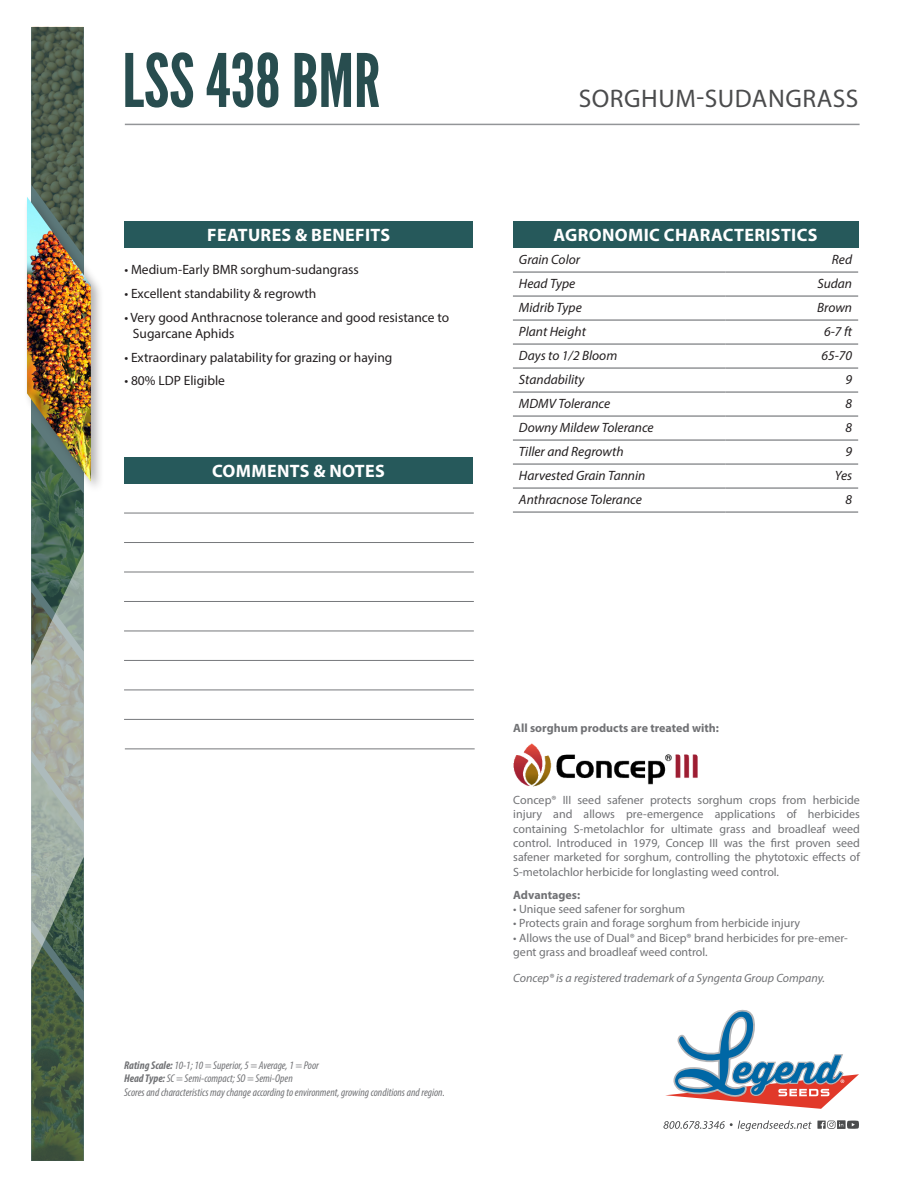
<style>
.page{position:relative;width:918px;height:1188px;background:#fff}
.page>*{position:absolute;margin:0;border:0;box-sizing:border-box;transform-origin:0 0}
.t1{font:73.5px "League Gothic";color:#284d4f}
.t2{font:25.5px "Myriad Pro";letter-spacing:.02em;color:#4b4c4d}
.t3{font:700 18px "Myriad Pro";letter-spacing:.02em;color:#fff}
.Bullet_Points{font:13.5px/16.2px "Myriad Pro";color:#231f20}
.t4{font:italic 13.5px "Myriad Pro";color:#231f20}
.t5{font:12px/14.4px "Myriad Pro";color:#717275;text-align:justify}
.t6{font:italic 12px "Myriad Pro";color:#717275}
.t7{font:700 12px "Myriad Pro";color:#717275}
.t8{font:italic condensed 11.25px "Myriad Pro";color:#717275}
.s1{font-weight:700}
</style>
<div class="page">
<hr style="left:125px;top:124px;width:735px;height:1px;background:#939598">
<svg style="left:665px;top:1010px;width:194px;height:99px"></svg>
<svg style="left:663px;top:1121px;width:196px;height:10px"></svg>
<svg style="left:31px;top:27px;width:53px;height:1134px;background:#485c47"></svg>
<svg style="left:31px;top:537px;width:53px;height:442px;background:#87978b"></svg>
<div style="left:23px;top:195px;width:81px;height:298px;background:#231f20;opacity:.35"></div>
<img style="left:27px;top:197px;width:64px;height:285px">
<div style="left:124px;top:221px;width:349px;height:27px;background:#26595b"></div>
<div style="left:513px;top:221px;width:345px;height:27px;background:#26595b"></div>
<hr style="left:513px;top:271px;width:212px;height:2px;background:#939598">
<hr style="left:725px;top:271px;width:133px;height:2px;background:#939598">
<hr style="left:513px;top:295px;width:212px;height:2px;background:#939598">
<hr style="left:725px;top:295px;width:133px;height:2px;background:#939598">
<hr style="left:513px;top:319px;width:212px;height:2px;background:#939598">
<hr style="left:725px;top:319px;width:133px;height:2px;background:#939598">
<hr style="left:513px;top:343px;width:212px;height:2px;background:#939598">
<hr style="left:725px;top:343px;width:133px;height:2px;background:#939598">
<hr style="left:513px;top:367px;width:212px;height:2px;background:#939598">
<hr style="left:725px;top:367px;width:133px;height:2px;background:#939598">
<hr style="left:513px;top:391px;width:212px;height:2px;background:#939598">
<hr style="left:725px;top:391px;width:133px;height:2px;background:#939598">
<hr style="left:513px;top:415px;width:212px;height:2px;background:#939598">
<hr style="left:725px;top:415px;width:133px;height:2px;background:#939598">
<hr style="left:513px;top:439px;width:212px;height:2px;background:#939598">
<hr style="left:725px;top:439px;width:133px;height:2px;background:#939598">
<hr style="left:513px;top:463px;width:212px;height:2px;background:#939598">
<hr style="left:725px;top:463px;width:133px;height:2px;background:#939598">
<hr style="left:513px;top:487px;width:212px;height:2px;background:#939598">
<hr style="left:725px;top:487px;width:133px;height:2px;background:#939598">
<hr style="left:513px;top:511px;width:212px;height:2px;background:#939598">
<hr style="left:725px;top:511px;width:133px;height:2px;background:#939598">
<div style="left:124px;top:457px;width:349px;height:27px;background:#26595b"></div>
<hr style="left:124px;top:513px;width:350px;height:1px;background:#76787b">
<hr style="left:124px;top:542px;width:350px;height:1px;background:#76787b">
<hr style="left:124px;top:572px;width:350px;height:1px;background:#76787b">
<hr style="left:124px;top:601px;width:350px;height:1px;background:#76787b">
<hr style="left:124px;top:631px;width:350px;height:1px;background:#76787b">
<hr style="left:124px;top:660px;width:350px;height:1px;background:#76787b">
<hr style="left:124px;top:690px;width:350px;height:1px;background:#76787b">
<hr style="left:124px;top:719px;width:350px;height:1px;background:#76787b">
<hr style="left:125px;top:749px;width:350px;height:1px;background:#76787b">
<img style="left:513px;top:743px;width:185px;height:44px">
<p class="t1" style="left:122px;top:37px;width:260px">LSS 438 BMR</p>
<p class="t3" style="left:207px;top:224px;width:184px">FEATURES &amp; BENEFITS</p>
<p class="Bullet_Points" style="left:124px;top:262px;width:236px">• Medium-Early BMR sorghum-sudangrass</p>
<p class="Bullet_Points" style="left:124px;top:285px;width:193px">• Excellent standability &amp; regrowth</p>
<p class="Bullet_Points" style="left:133px;top:309px;width:318px;text-indent:-9px">• Very good Anthracnose tolerance and good resistance to<br>Sugarcane Aphids</p>
<p class="Bullet_Points" style="left:124px;top:349px;width:270px">• Extraordinary palatability for grazing or haying</p>
<p class="Bullet_Points" style="left:124px;top:373px;width:102px">• 80% LDP Eligible</p>
<p class="t3" style="left:212px;top:460px;width:174px">COMMENTS &amp; NOTES</p>
<p class="t2" style="left:579px;top:83px;width:281px">SORGHUM-SUDANGRASS</p>
<p class="t3" style="left:554px;top:224px;width:265px">AGRONOMIC CHARACTERISTICS</p>
<p class="t4" style="left:519px;top:251px;width:63px">Grain Color</p>
<p class="t4" style="left:832px;top:251px;width:22px">Red</p>
<p class="t4" style="left:519px;top:275px;width:58px">Head Type</p>
<p class="t4" style="left:817px;top:275px;width:36px">Sudan</p>
<p class="t4" style="left:519px;top:299px;width:64px">Midrib Type</p>
<p class="t4" style="left:817px;top:299px;width:36px">Brown</p>
<p class="t4" style="left:519px;top:323px;width:68px">Plant Height</p>
<p class="t4" style="left:824px;top:323px;width:30px">6-7 ft</p>
<p class="t4" style="left:519px;top:347px;width:100px">Days to 1/2 Bloom</p>
<p class="t4" style="left:821px;top:347px;width:32px">65-70</p>
<p class="t4" style="left:519px;top:371px;width:67px">Standability</p>
<p class="t4" style="left:846px;top:371px;width:8px">9</p>
<p class="t4" style="left:519px;top:395px;width:93px">MDMV Tolerance</p>
<p class="t4" style="left:846px;top:395px;width:8px">8</p>
<p class="t4" style="left:519px;top:419px;width:136px">Downy Mildew Tolerance</p>
<p class="t4" style="left:846px;top:419px;width:8px">8</p>
<p class="t4" style="left:519px;top:443px;width:106px">Tiller and Regrowth</p>
<p class="t4" style="left:846px;top:443px;width:8px">9</p>
<p class="t4" style="left:519px;top:467px;width:128px">Harvested Grain Tannin</p>
<p class="t4" style="left:835px;top:467px;width:19px">Yes</p>
<p class="t4" style="left:519px;top:491px;width:125px">Anthracnose Tolerance</p>
<p class="t4" style="left:846px;top:491px;width:8px">8</p>
<p class="t8" style="left:124px;top:1058px;width:196px"><span class="s1">Rating Scale:</span> 10-1; 10 = Superior, 5 = Average, 1 = Poor</p>
<p class="t8" style="left:124px;top:1072px;width:170px"><span class="s1">Head Type:</span> SC = Semi-compact; SO = Semi-Open</p>
<p class="t8" style="left:124px;top:1085px;width:322px">Scores and characteristics may change according to environment, growing conditions and region.</p>
<p class="t7" style="left:513px;top:720px;width:207px">All sorghum products are treated with:</p>
<p class="t5" style="left:513px;top:792px;width:348px">Concep® III seed safener protects sorghum crops from herbicide injury and allows pre-emergence applications of herbicides containing S-metolachlor for ultimate grass and broadleaf weed control. Introduced in 1979, Concep III was the first proven seed safener marketed for sorghum, controlling the phytotoxic effects of S-metolachlor herbicide for longlasting weed control.</p>
<p class="t7" style="left:513px;top:887px;width:68px">Advantages:</p>
<p class="t5" style="left:513px;top:902px;width:173px">• Unique seed safener for sorghum</p>
<p class="t5" style="left:513px;top:916px;width:288px">• Protects grain and forage sorghum from herbicide injury</p>
<p class="t5" style="left:513px;top:930px;width:336px">• Allows the use of Dual® and Bicep® brand herbicides for pre-emer&shy;gent grass and broadleaf weed control.</p>
<p class="t6" style="left:513px;top:971px;width:313px">Concep® is a registered trademark of a Syngenta Group Company.</p>
</div>
